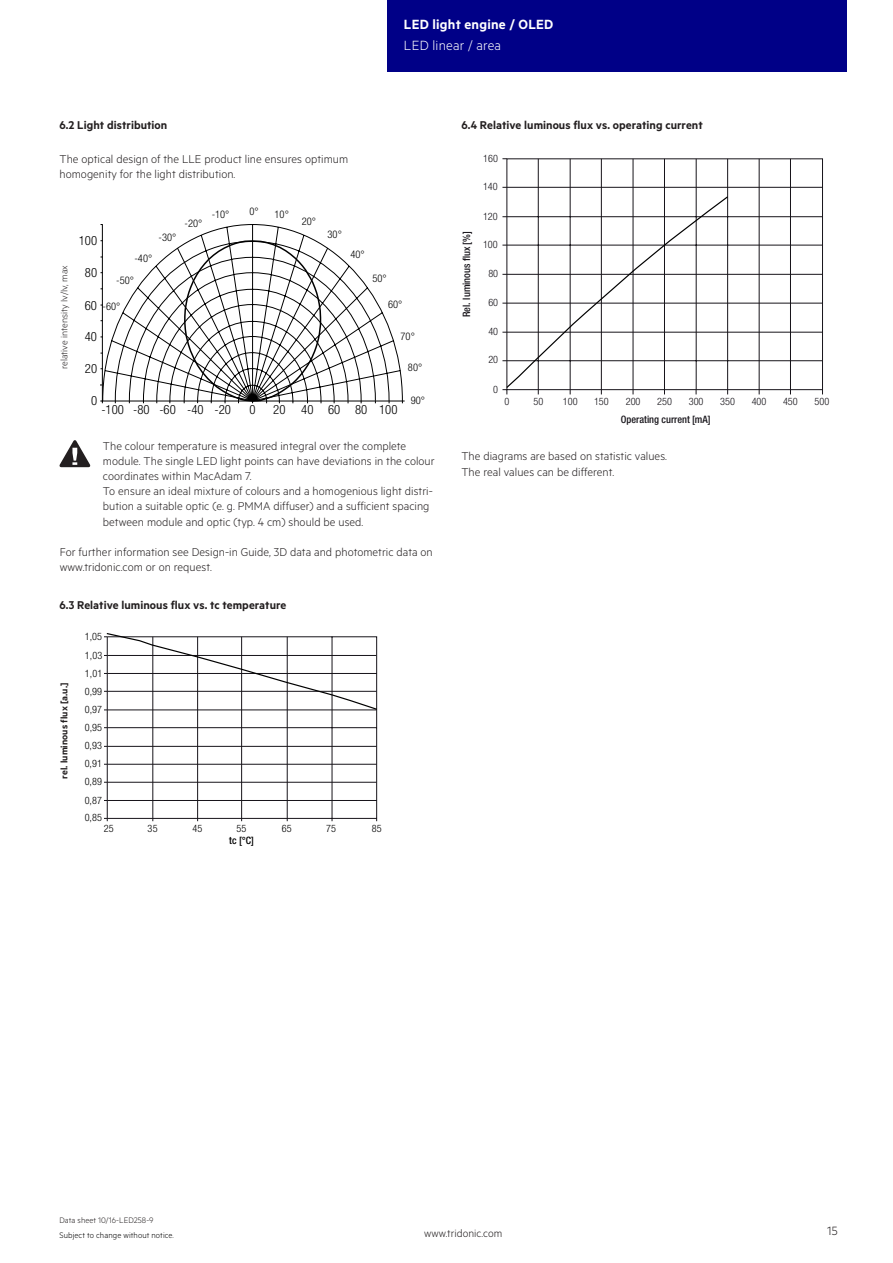
<style>
.page{position:relative;width:893px;height:1263px;background:#fff}
.page>*{position:absolute;margin:0;border:0;box-sizing:border-box;transform-origin:0 0}
.t1{font:600 15px "Metric";letter-spacing:.015em;color:#fff}
.t2{font:300 15px "Metric";letter-spacing:.015em;color:#fff}
.t3{font:300 13.5px "Metric";color:#231f20}
.t4{font:300 12.75px/15.1px "Metric";letter-spacing:.005em;color:#231f20}
.t5{font:600 12.75px "Metric";letter-spacing:.005em;color:#231f20}
.t6{font:300 condensed 12.75px "Helvetica Neue LTW1 G";color:#000001}
.t7{font:300 12px "Metric";letter-spacing:.005em;color:#231f20}
.t8{font:300 condensed 10.5px "Helvetica Neue LTW1 G";color:#000001}
.t9{font:300 10.5px "Metric";letter-spacing:.005em;color:#231f20}
.t10{font:600 10.5px "Metric";letter-spacing:.005em;color:#231f20}
.t11{font:300 condensed 10.2px "Helvetica Neue LTW1 G";color:#000001}
.t12{font:300 condensed 10.2px "Helvetica Neue LTW1 G";color:#17141a}
.t13{font:500 condensed 10.2px "Helvetica Neue LTW1 G";color:#17141a}
.t14{font:500 condensed 10.2px "Helvetica Neue LTW1 G";color:#000001}
.t15{font:300 9px "Metric";letter-spacing:.01em;color:#000}
.t16{font:300 9px "Metric";letter-spacing:.005em;color:#231f20}
</style>
<div class="page">
<div style="left:387px;top:0;width:459px;height:72px;background:#000087"></div>
<hr style="left:102px;top:224px;width:1px;height:179px;background:#000001">
<hr style="left:100px;top:401px;width:305px;height:1px;background:#000001">
<svg style="left:102px;top:224px;width:301px;height:178px"></svg>
<svg style="left:183px;top:239px;width:139px;height:164px"></svg>
<svg style="left:60px;top:440px;width:30px;height:27px"></svg>
<svg style="left:104px;top:636px;width:273px;height:185px"></svg>
<hr style="left:104px;top:782px;width:273px;height:1px;background:#17141a">
<hr style="left:104px;top:764px;width:273px;height:1px;background:#17141a">
<hr style="left:104px;top:746px;width:273px;height:1px;background:#17141a">
<hr style="left:104px;top:710px;width:273px;height:1px;background:#17141a">
<hr style="left:104px;top:691px;width:273px;height:1px;background:#17141a">
<hr style="left:104px;top:655px;width:272px;height:1px;background:#17141a">
<hr style="left:107px;top:637px;width:1px;height:184px;background:#17141a">
<svg style="left:105px;top:633px;width:273px;height:78px"></svg>
<hr style="left:507px;top:216px;width:315px;height:1px;background:#17141a">
<hr style="left:507px;top:245px;width:315px;height:1px;background:#17141a">
<hr style="left:507px;top:360px;width:315px;height:1px;background:#17141a">
<hr style="left:538px;top:159px;width:1px;height:231px;background:#17141a">
<hr style="left:570px;top:159px;width:1px;height:231px;background:#17141a">
<hr style="left:696px;top:159px;width:1px;height:231px;background:#17141a">
<hr style="left:727px;top:159px;width:1px;height:231px;background:#17141a">
<hr style="left:601px;top:159px;width:1px;height:231px;background:#17141a">
<hr style="left:633px;top:159px;width:1px;height:231px;background:#17141a">
<hr style="left:664px;top:159px;width:1px;height:231px;background:#17141a">
<hr style="left:507px;top:332px;width:315px;height:1px;background:#17141a">
<hr style="left:507px;top:303px;width:315px;height:1px;background:#17141a">
<hr style="left:507px;top:274px;width:315px;height:1px;background:#17141a">
<hr style="left:507px;top:187px;width:315px;height:1px;background:#17141a">
<hr style="left:790px;top:159px;width:1px;height:231px;background:#17141a">
<hr style="left:759px;top:159px;width:1px;height:231px;background:#17141a">
<svg style="left:502px;top:195px;width:227px;height:199px"></svg>
<p class="t1" style="left:404px;top:15px;width:151px">LED light engine / OLED</p>
<p class="t2" style="left:404px;top:37px;width:99px">LED linear / area</p>
<p class="t5" style="left:60px;top:117px;width:109px">6.2 Light distribution</p>
<p class="t5" style="left:461px;top:117px;width:243px">6.4 Relative luminous flux vs. operating current</p>
<p class="t4" style="left:60px;top:151px;width:290px">The optical design of the LLE product line ensures optimum homogenity for the light distribution.</p>
<p class="t8" style="left:249px;top:205px;width:11px">0°</p>
<p class="t8" style="left:212px;top:208px;width:19px">-10°</p>
<p class="t8" style="left:275px;top:208px;width:16px">10°</p>
<p class="t8" style="left:185px;top:217px;width:19px">-20°</p>
<p class="t8" style="left:302px;top:215px;width:16px">20°</p>
<p class="t12" style="left:483px;top:152px;width:16px">160</p>
<p class="t12" style="left:483px;top:181px;width:16px">140</p>
<p class="t12" style="left:483px;top:210px;width:16px">120</p>
<p class="t9" style="left:58px;top:369px;width:106px;rotate:-90deg">relative intensity Iv/Iv, max</p>
<p class="t6" style="left:79px;top:233px;width:20px">100</p>
<p class="t8" style="left:159px;top:231px;width:19px">-30°</p>
<p class="t8" style="left:134px;top:252px;width:19px">-40°</p>
<p class="t6" style="left:85px;top:265px;width:14px">80</p>
<p class="t8" style="left:116px;top:274px;width:19px">-50°</p>
<p class="t8" style="left:103px;top:300px;width:19px">-60°</p>
<p class="t6" style="left:85px;top:298px;width:14px">60</p>
<p class="t6" style="left:85px;top:329px;width:14px">40</p>
<p class="t6" style="left:85px;top:361px;width:14px">20</p>
<p class="t8" style="left:328px;top:228px;width:16px">30°</p>
<p class="t8" style="left:351px;top:248px;width:16px">40°</p>
<p class="t8" style="left:372px;top:272px;width:16px">50°</p>
<p class="t8" style="left:388px;top:299px;width:16px">60°</p>
<p class="t8" style="left:401px;top:330px;width:16px">70°</p>
<p class="t8" style="left:408px;top:361px;width:16px">80°</p>
<p class="t13" style="left:460px;top:317px;width:87px;rotate:-90deg">Rel. luminous flux [%]</p>
<p class="t12" style="left:483px;top:239px;width:16px">100</p>
<p class="t12" style="left:488px;top:267px;width:11px">80</p>
<p class="t12" style="left:488px;top:296px;width:11px">60</p>
<p class="t12" style="left:488px;top:325px;width:11px">40</p>
<p class="t12" style="left:488px;top:354px;width:11px">20</p>
<p class="t12" style="left:493px;top:383px;width:6px">0</p>
<p class="t6" style="left:91px;top:393px;width:8px">0</p>
<p class="t8" style="left:411px;top:394px;width:16px">90°</p>
<p class="t6" style="left:250px;top:402px;width:8px">0</p>
<p class="t6" style="left:215px;top:402px;width:18px">-20</p>
<p class="t6" style="left:301px;top:402px;width:14px">40</p>
<p class="t6" style="left:101px;top:402px;width:104px">-100 -80 -60 -40</p>
<p class="t6" style="left:355px;top:402px;width:44px">80 100</p>
<p class="t6" style="left:273px;top:402px;width:14px">20</p>
<p class="t6" style="left:328px;top:402px;width:14px">60</p>
<p class="t4" style="left:103px;top:438px;width:333px">The colour temperature is measured integral over the complete module. The single LED light points can have deviations in the colour coordinates within MacAdam 7.<br>To ensure an ideal mixture of colours and a homogenious light distri&shy;bution a suitable optic (e. g. PMMA diffuser) and a sufficient spacing between module and optic (typ. 4 cm) should be used.</p>
<p class="t4" style="left:60px;top:544px;width:375px">For further information see Design-in Guide, 3D data and photometric data on www.tridonic.com or on request.</p>
<p class="t5" style="left:60px;top:598px;width:228px">6.3 Relative luminous flux vs. tc temperature</p>
<p class="t11" style="left:85px;top:631px;width:19px">1,05</p>
<p class="t11" style="left:85px;top:649px;width:19px">1,03</p>
<p class="t10" style="left:58px;top:779px;width:98px;rotate:-90deg">rel. luminous flux [a.u.]</p>
<p class="t11" style="left:85px;top:667px;width:19px">1,01</p>
<p class="t11" style="left:85px;top:685px;width:19px">0,99</p>
<p class="t11" style="left:85px;top:704px;width:19px">0,97</p>
<p class="t11" style="left:85px;top:722px;width:19px">0,95</p>
<p class="t11" style="left:85px;top:740px;width:19px">0,93</p>
<p class="t11" style="left:85px;top:758px;width:19px">0,91</p>
<p class="t11" style="left:85px;top:776px;width:19px">0,89</p>
<p class="t11" style="left:85px;top:794px;width:19px">0,87</p>
<p class="t11" style="left:85px;top:812px;width:19px">0,85</p>
<p class="t11" style="left:148px;top:823px;width:11px">35</p>
<p class="t11" style="left:192px;top:823px;width:11px">45</p>
<p class="t11" style="left:237px;top:823px;width:11px">55</p>
<p class="t11" style="left:282px;top:823px;width:11px">65</p>
<p class="t14" style="left:229px;top:834px;width:26px">tc [°C]</p>
<p class="t11" style="left:104px;top:823px;width:11px">25</p>
<p class="t11" style="left:326px;top:823px;width:11px">75</p>
<p class="t11" style="left:372px;top:823px;width:11px">85</p>
<p class="t12" style="left:504px;top:395px;width:6px">0</p>
<p class="t12" style="left:533px;top:395px;width:11px">50</p>
<p class="t12" style="left:563px;top:395px;width:16px">100</p>
<p class="t12" style="left:594px;top:395px;width:16px">150</p>
<p class="t12" style="left:626px;top:395px;width:16px">200</p>
<p class="t12" style="left:657px;top:395px;width:16px">250</p>
<p class="t12" style="left:689px;top:395px;width:16px">300</p>
<p class="t12" style="left:720px;top:395px;width:16px">350</p>
<p class="t12" style="left:752px;top:395px;width:16px">400</p>
<p class="t12" style="left:783px;top:395px;width:16px">450</p>
<p class="t12" style="left:815px;top:395px;width:16px">500</p>
<p class="t13" style="left:621px;top:413px;width:91px">Operating current [mA]</p>
<p class="t4" style="left:461px;top:448px;width:207px">The diagrams are based on statistic values.<br>The real values can be different.</p>
<p class="t16" style="left:60px;top:1215px;width:96px">Data sheet 10/16-LED258-9</p>
<p class="t15" style="left:60px;top:1229px;width:116px">Subject to change without notice.</p>
<p class="t7" style="left:424px;top:1227px;width:80px">www.tridonic.com</p>
<p class="t3" style="left:827px;top:1223px;width:12px">15</p>
</div>
